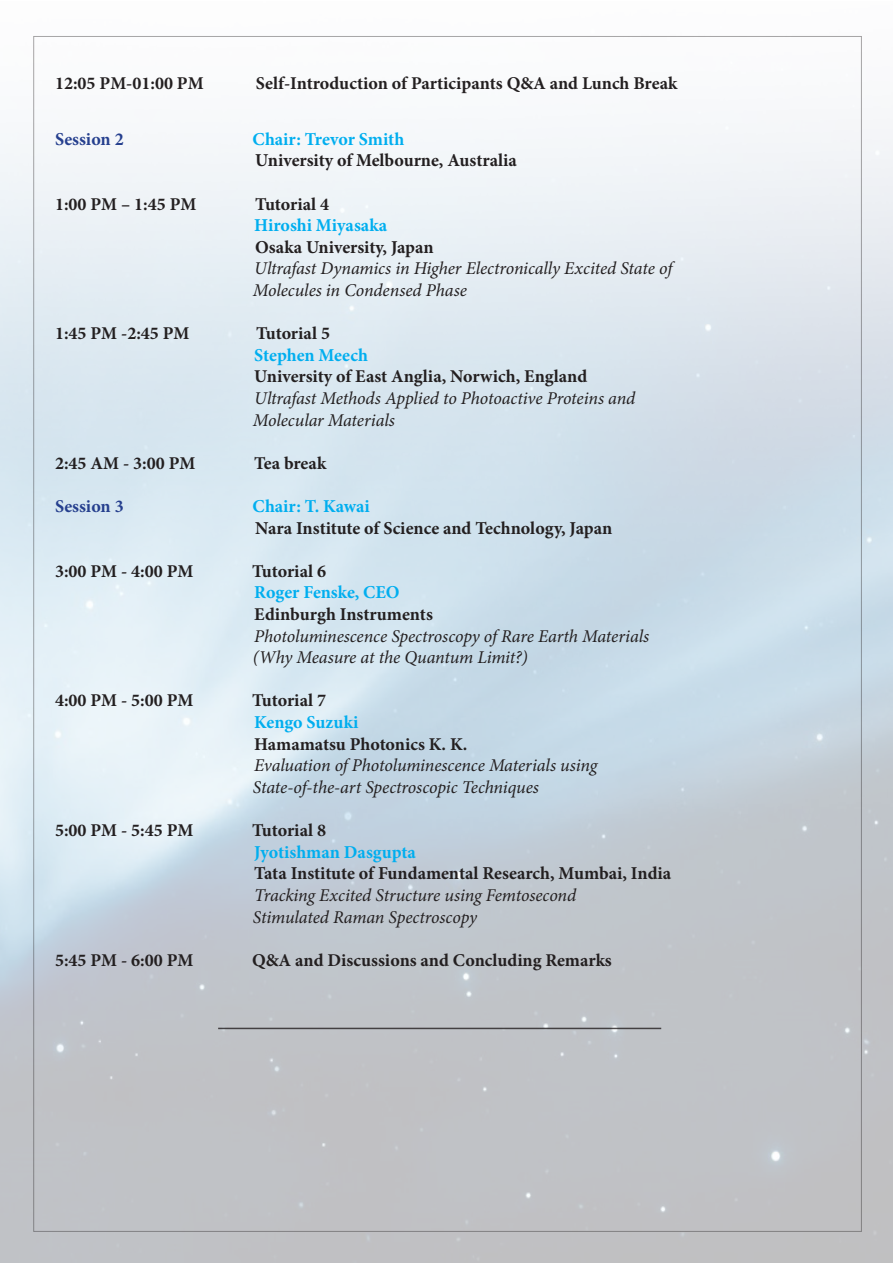
<style>
.page{position:relative;width:893px;height:1263px;background:#fff}
.page>*{position:absolute;margin:0;border:0;box-sizing:border-box;transform-origin:0 0}
.t1{font:700 18.15px "Minion Pro";letter-spacing:-.005em;color:#231f20}
.t2{font:700 18.15px "Minion Pro";color:#00aeef}
.t3{font:700 18.15px "Minion Pro";color:#253f8e}
.t4{font:italic 18px "Minion Pro";letter-spacing:-.01em;color:#231f20}
.t5{font:700 18px "Minion Pro";color:#231f20}
.t6{font:700 18px "Minion Pro";color:#253f8e}
</style>
<div class="page">
<hr style="left:218px;top:1028px;width:443px;height:1px;background:#231f20">
<p class="t5" style="left:55px;top:70px;width:150px">12:05 PM-01:00 PM</p>
<p class="t5" style="left:256px;top:70px;width:423px">Self-Introduction of Participants Q&amp;A and Lunch Break</p>
<p class="t3" style="left:55px;top:126px;width:70px">Session 2</p>
<p class="t2" style="left:253px;top:126px;width:153px">Chair: Trevor Smith</p>
<p class="t1" style="left:255px;top:148px;width:263px">University of Melbourne, Australia</p>
<p class="t5" style="left:55px;top:191px;width:143px">1:00 PM – 1:45 PM</p>
<p class="t5" style="left:255px;top:191px;width:75px">Tutorial 4</p>
<p class="t2" style="left:254px;top:213px;width:134px">Hiroshi Miyasaka</p>
<p class="t1" style="left:255px;top:234px;width:180px">Osaka University, Japan</p>
<p class="t4" style="left:254px;top:256px;width:419px">Ultrafast Dynamics in Higher Electronically Excited State of</p>
<p class="t4" style="left:253px;top:278px;width:216px">Molecules in Condensed Phase</p>
<p class="t5" style="left:55px;top:321px;width:136px">1:45 PM -2:45 PM</p>
<p class="t5" style="left:256px;top:321px;width:75px">Tutorial 5</p>
<p class="t2" style="left:254px;top:342px;width:115px">Stephen Meech</p>
<p class="t5" style="left:254px;top:364px;width:334px">University of East Anglia, Norwich, England</p>
<p class="t4" style="left:254px;top:386px;width:383px">Ultrafast Methods Applied to Photoactive Proteins and</p>
<p class="t4" style="left:253px;top:408px;width:144px">Molecular Materials</p>
<p class="t5" style="left:55px;top:450px;width:142px">2:45 AM - 3:00 PM</p>
<p class="t5" style="left:254px;top:450px;width:74px">Tea break</p>
<p class="t6" style="left:55px;top:494px;width:70px">Session 3</p>
<p class="t2" style="left:253px;top:493px;width:119px">Chair: T. Kawai</p>
<p class="t1" style="left:255px;top:515px;width:359px">Nara Institute of Science and Technology, Japan</p>
<p class="t5" style="left:55px;top:558px;width:140px">3:00 PM - 4:00 PM</p>
<p class="t5" style="left:252px;top:558px;width:75px">Tutorial 6</p>
<p class="t2" style="left:254px;top:580px;width:147px">Roger Fenske, CEO</p>
<p class="t5" style="left:254px;top:602px;width:180px">Edinburgh Instruments</p>
<p class="t4" style="left:254px;top:624px;width:397px">Photoluminescence Spectroscopy of Rare Earth Materials</p>
<p class="t4" style="left:253px;top:645px;width:276px">(Why Measure at the Quantum Limit?)</p>
<p class="t5" style="left:55px;top:688px;width:140px">4:00 PM - 5:00 PM</p>
<p class="t5" style="left:252px;top:688px;width:75px">Tutorial 7</p>
<p class="t2" style="left:254px;top:709px;width:106px">Kengo Suzuki</p>
<p class="t5" style="left:254px;top:731px;width:214px">Hamamatsu Photonics K. K.</p>
<p class="t4" style="left:254px;top:753px;width:345px">Evaluation of Photoluminescence Materials using</p>
<p class="t4" style="left:253px;top:775px;width:287px">State-of-the-art Spectroscopic Techniques</p>
<p class="t5" style="left:55px;top:818px;width:140px">5:00 PM - 5:45 PM</p>
<p class="t5" style="left:252px;top:818px;width:75px">Tutorial 8</p>
<p class="t2" style="left:254px;top:839px;width:163px">Jyotishman Dasgupta</p>
<p class="t1" style="left:254px;top:861px;width:419px">Tata Institute of Fundamental Research, Mumbai, India</p>
<p class="t4" style="left:254px;top:883px;width:323px">Tracking Excited Structure using Femtosecond</p>
<p class="t4" style="left:253px;top:904px;width:226px">Stimulated Raman Spectroscopy</p>
<p class="t5" style="left:55px;top:947px;width:140px">5:45 PM - 6:00 PM</p>
<p class="t5" style="left:252px;top:947px;width:361px">Q&amp;A and Discussions and Concluding Remarks</p>
</div>
